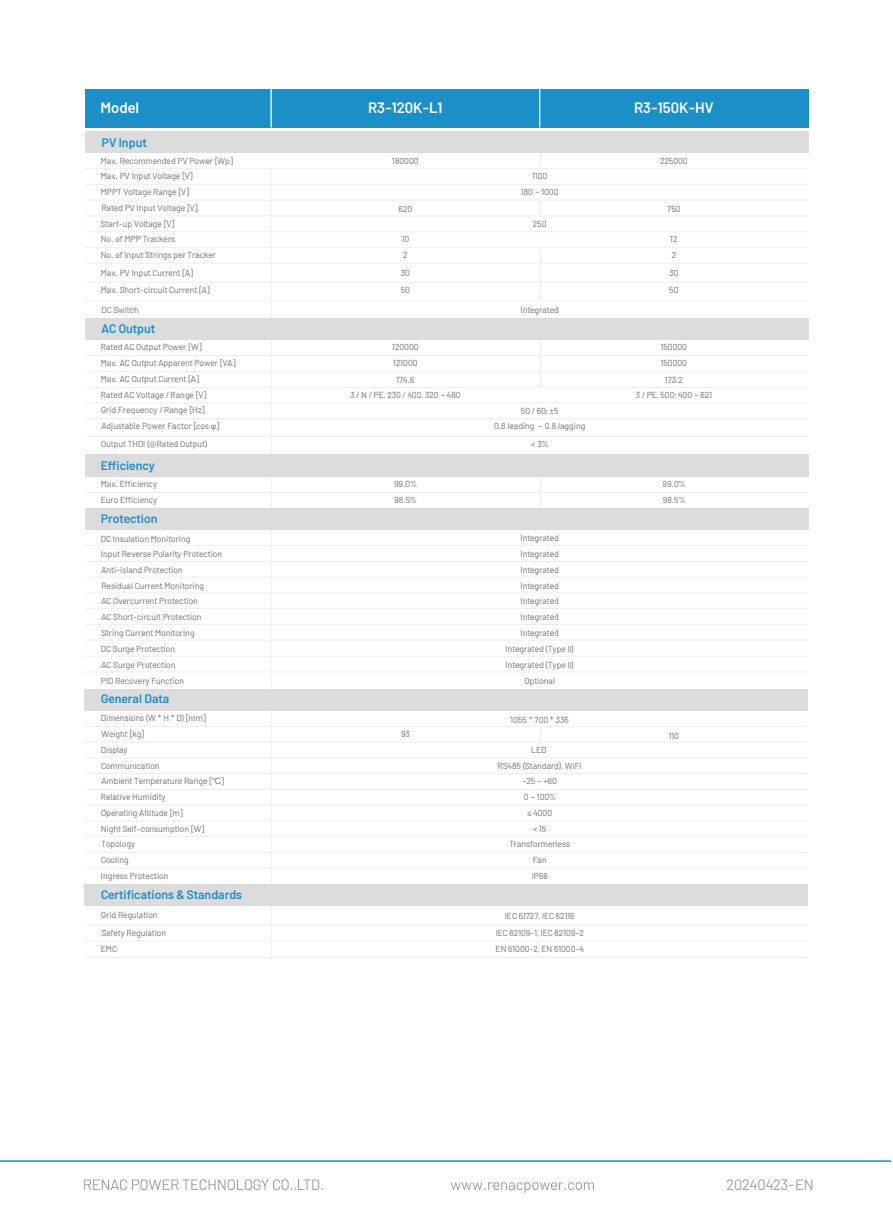
<style>
.page{position:relative;width:893px;height:1212px;background:#fff}
.page>*{position:absolute;margin:0;border:0;box-sizing:border-box;transform-origin:0 0}
.t1{font:600 15px "Barlow";color:#fff}
.t2{font:15px "Barlow";color:#9f9e9f}
.t3{font:600 12.3px "Barlow";color:#1b8ecf}
.t4{font:8.7px/15.8px "Barlow";color:#717071}
.s1{font-family:"Myriad Pro"}
.s2{font-family:"Arial Unicode MS"}
</style>
<div class="page">
<hr style="left:271px;top:171px;width:1px;height:786px;background:#efeeef">
<div style="left:85px;top:89px;width:723px;height:38px;background:#1b8fc8"></div>
<hr style="left:85px;top:168px;width:723px;height:1px;background:#efeeef">
<hr style="left:85px;top:200px;width:723px;height:1px;background:#efeeef">
<hr style="left:85px;top:184px;width:723px;height:1px;background:#efeeef">
<hr style="left:85px;top:231px;width:723px;height:1px;background:#efeeef">
<hr style="left:85px;top:215px;width:723px;height:1px;background:#efeeef">
<hr style="left:85px;top:263px;width:723px;height:1px;background:#efeeef">
<hr style="left:85px;top:247px;width:723px;height:1px;background:#efeeef">
<hr style="left:85px;top:282px;width:723px;height:1px;background:#efeeef">
<hr style="left:85px;top:300px;width:723px;height:1px;background:#efeeef">
<hr style="left:85px;top:371px;width:723px;height:1px;background:#efeeef">
<hr style="left:85px;top:355px;width:723px;height:1px;background:#efeeef">
<hr style="left:85px;top:387px;width:723px;height:1px;background:#efeeef">
<hr style="left:85px;top:418px;width:723px;height:1px;background:#efeeef">
<hr style="left:85px;top:436px;width:723px;height:1px;background:#efeeef">
<hr style="left:85px;top:403px;width:723px;height:1px;background:#efeeef">
<hr style="left:85px;top:492px;width:723px;height:1px;background:#efeeef">
<hr style="left:85px;top:561px;width:723px;height:1px;background:#efeeef">
<hr style="left:85px;top:545px;width:723px;height:1px;background:#efeeef">
<hr style="left:85px;top:592px;width:723px;height:1px;background:#efeeef">
<hr style="left:85px;top:608px;width:723px;height:1px;background:#efeeef">
<hr style="left:85px;top:577px;width:723px;height:1px;background:#efeeef">
<hr style="left:85px;top:640px;width:723px;height:1px;background:#efeeef">
<hr style="left:85px;top:624px;width:723px;height:1px;background:#efeeef">
<hr style="left:84px;top:726px;width:723px;height:1px;background:#efeeef">
<hr style="left:84px;top:757px;width:723px;height:1px;background:#efeeef">
<hr style="left:84px;top:742px;width:723px;height:1px;background:#efeeef">
<hr style="left:84px;top:789px;width:723px;height:1px;background:#efeeef">
<hr style="left:84px;top:773px;width:723px;height:1px;background:#efeeef">
<hr style="left:84px;top:820px;width:723px;height:1px;background:#efeeef">
<hr style="left:84px;top:805px;width:723px;height:1px;background:#efeeef">
<hr style="left:84px;top:852px;width:723px;height:1px;background:#efeeef">
<hr style="left:84px;top:836px;width:723px;height:1px;background:#efeeef">
<hr style="left:84px;top:868px;width:723px;height:1px;background:#efeeef">
<hr style="left:84px;top:925px;width:723px;height:1px;background:#efeeef">
<hr style="left:84px;top:940px;width:723px;height:1px;background:#efeeef">
<hr style="left:84px;top:957px;width:723px;height:1px;background:#efeeef">
<div style="left:85px;top:318px;width:723px;height:22px;background:#dcdcdc"></div>
<div style="left:85px;top:455px;width:723px;height:22px;background:#dcdcdc"></div>
<div style="left:85px;top:508px;width:723px;height:22px;background:#dcdcdc"></div>
<div style="left:84px;top:689px;width:723px;height:21px;background:#dcdcdc"></div>
<div style="left:84px;top:884px;width:723px;height:22px;background:#dcdcdc"></div>
<div style="left:85px;top:131px;width:723px;height:22px;background:#dcdcdc"></div>
<hr style="left:85px;top:656px;width:723px;height:1px;background:#efeeef">
<hr style="left:85px;top:671px;width:723px;height:1px;background:#efeeef">
<hr style="left:270px;top:88px;width:2px;height:39px;background:#fff">
<hr style="left:539px;top:88px;width:1px;height:39px;background:#fff">
<hr style="left:540px;top:340px;width:1px;height:47px;background:#efeeef">
<hr style="left:540px;top:477px;width:1px;height:31px;background:#efeeef">
<svg style="left:540px;top:727px;width:1px;height:15px"></svg>
<hr style="left:0;top:1160px;width:891px;height:2px;background:#1b8fc8">
<svg style="left:84px;top:1179px;width:239px;height:12px"></svg>
<svg style="left:451px;top:1182px;width:143px;height:11px"></svg>
<svg style="left:540px;top:153px;width:1px;height:15px"></svg>
<hr style="left:540px;top:247px;width:1px;height:54px;background:#efeeef">
<svg style="left:539px;top:201px;width:1px;height:14px"></svg>
<h1 class="t1" style="left:101px;top:96px;width:40px">Model</h1>
<h2 class="t3" style="left:102px;top:133px;width:47px">PV Input</h2>
<p class="t4" style="left:101px;top:152px;width:134px">Max. Recommended PV Power [Wp]<br>Max. PV Input Voltage [V]<br>MPPT Voltage Range [V]<br>Rated PV Input Voltage [V]<br>Start-up Voltage [V]<br>No. of MPP Trackers<br>No. of Input Strings per Tracker</p>
<p class="t4" style="left:101px;top:263px;width:111px;line-height:17.1px">Max. PV Input Current [A]<br>Max. Short-circuit Current [A]</p>
<p class="t4" style="left:102px;top:301px;width:39px">DC Switch</p>
<h2 class="t3" style="left:101px;top:320px;width:55px">AC Output</h2>
<p class="t4" style="left:101px;top:339px;width:137px">Rated AC Output Power [W]<br>Max. AC Output Apparent Power [VA]</p>
<p class="t4" style="left:101px;top:386px;width:108px">Rated AC Voltage / Range [V]</p>
<p class="t4" style="left:101px;top:370px;width:100px">Max. AC Output Current [A]</p>
<p class="t4" style="left:101px;top:401px;width:120px;line-height:16.2px">Grid Frequency / Range [Hz]<br>Adjustable Power Factor [cos <span class="s1">φ</span>]</p>
<p class="t4" style="left:101px;top:436px;width:108px">Output THDi (@Rated Output)</p>
<p class="t4" style="left:101px;top:476px;width:58px">Max. Efficiency<br>Euro Efficiency</p>
<h2 class="t3" style="left:101px;top:457px;width:56px">Efficiency</h2>
<h2 class="t3" style="left:101px;top:510px;width:58px">Protection</h2>
<h1 class="t1" style="left:368px;top:96px;width:76px">R3-120K-L1</h1>
<h1 class="t1" style="left:634px;top:96px;width:81px">R3-150K-HV</h1>
<p class="t4" style="left:392px;top:152px;width:28px">180000</p>
<p class="t4" style="left:660px;top:152px;width:29px">225000</p>
<p class="t4" style="left:521px;top:168px;width:39px;text-align:center">1100<br>180 ~ 1000</p>
<p class="t4" style="left:399px;top:200px;width:15px">620</p>
<p class="t4" style="left:667px;top:200px;width:15px">750</p>
<p class="t4" style="left:670px;top:231px;width:9px">12</p>
<p class="t4" style="left:533px;top:215px;width:15px">250</p>
<p class="t4" style="left:402px;top:231px;width:9px;line-height:15.3px">10<br>2</p>
<p class="t4" style="left:401px;top:263px;width:11px;line-height:17.1px">30<br>50</p>
<p class="t4" style="left:672px;top:246px;width:6px">2</p>
<p class="t4" style="left:669px;top:264px;width:11px">30</p>
<p class="t4" style="left:669px;top:281px;width:11px">50</p>
<p class="t4" style="left:521px;top:301px;width:40px">Integrated</p>
<p class="t4" style="left:392px;top:339px;width:28px">120000<br>121000</p>
<p class="t4" style="left:396px;top:371px;width:20px">174.6</p>
<p class="t4" style="left:665px;top:371px;width:20px">173.2</p>
<p class="t4" style="left:661px;top:339px;width:28px">150000<br>150000</p>
<p class="t4" style="left:350px;top:386px;width:112px">3 / N / PE, 230 / 400, 320 ~ 480</p>
<p class="t4" style="left:636px;top:386px;width:78px">3 / PE, 500; 400 ~ 621</p>
<p class="t4" style="left:494px;top:402px;width:93px;text-align:center">50 / 60; ±5<br>0.8 leading ~ 0.8 lagging</p>
<p class="t4" style="left:531px;top:436px;width:18px">&lt; 3%</p>
<p class="t4" style="left:394px;top:476px;width:24px">99.0%<br>98.5%</p>
<p class="t4" style="left:663px;top:476px;width:24px">99.0%<br>98.5%</p>
<p class="t4" style="left:521px;top:530px;width:40px;text-align:justify">Integrated Integrated Integrated</p>
<p class="t4" style="left:101px;top:531px;width:123px;line-height:14.9px">DC Insulation Monitoring<br>Input Reverse Polarity Protection</p>
<p class="t4" style="left:101px;top:561px;width:83px">Anti-island Protection</p>
<p class="t4" style="left:101px;top:593px;width:102px">AC Overcurrent Protection<br>AC Short-circuit Protection<br>String Current Monitoring<br>DC Surge Protection<br>AC Surge Protection</p>
<p class="t4" style="left:101px;top:577px;width:104px">Residual Current Monitoring</p>
<p class="t4" style="left:506px;top:577px;width:70px;text-align:center">Integrated<br>Integrated<br>Integrated<br>Integrated<br>Integrated (Type ll)<br>Integrated (Type ll)</p>
<p class="t4" style="left:101px;top:672px;width:85px">PID Recovery Function</p>
<p class="t4" style="left:524px;top:672px;width:32px">Optional</p>
<h2 class="t3" style="left:101px;top:689px;width:70px">General Data</h2>
<p class="t4" style="left:101px;top:709px;width:125px">Dimensions (W * H * D) [mm]<br>Weight [kg]<br>Display<br>Communication<br>Ambient Temperature Range [<span class="s2">℃</span>]<br>Relative Humidity<br>Operating Altitude [m]<br>Night Self-consumption [W]<br>Topology<br>Cooling<br>Ingress Protection</p>
<p class="t4" style="left:101px;top:905px;width:66px;line-height:18px">Grid Regulation<br>Safety Regulation</p>
<p class="t4" style="left:101px;top:940px;width:18px">EMC</p>
<h2 class="t3" style="left:101px;top:885px;width:143px">Certifications &amp; Standards</h2>
<p class="t4" style="left:401px;top:725px;width:10px">93</p>
<p class="t4" style="left:511px;top:711px;width:60px">1055 * 700 * 336</p>
<p class="t4" style="left:498px;top:741px;width:86px;text-align:center">LED<br>RS485 (Standard), WiFi -25 ~ +60<br>0 ~ 100%<br>≤ 4000<br>&lt; 15<br>Transformerless<br>Fan<br>IP66</p>
<p class="t4" style="left:496px;top:907px;width:90px;line-height:16.6px;text-align:center">IEC 61727, IEC 62116<br>IEC 62109-1, IEC 62109-2</p>
<p class="t4" style="left:496px;top:940px;width:90px">EN 61000-2, EN 61000-4</p>
<p class="t4" style="left:669px;top:727px;width:12px">110</p>
<h1 class="t2" style="left:726px;top:1174px;width:89px">20240423-EN</h1>
</div>
